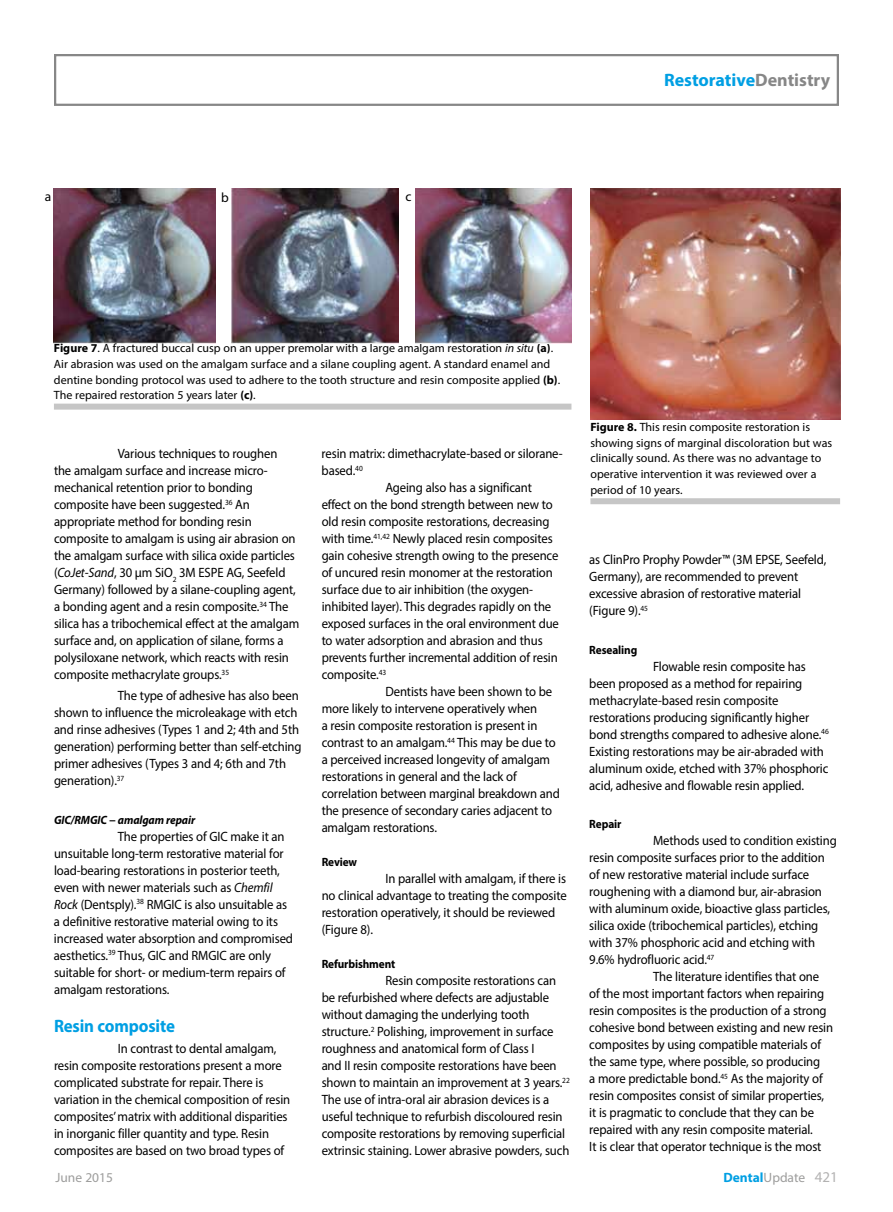
<style>
.page{position:relative;width:893px;height:1212px;background:#fff}
.page>*{position:absolute;margin:0;border:0;box-sizing:border-box;transform-origin:0 0}
.t1{font:700 18px "Myriad Pro";letter-spacing:-.005em;color:#009fe3}
.t2{font:700 18px "Myriad Pro";letter-spacing:-.005em;color:#009fe3;scale:.94 1}
.t3{font:13.5px/17px "Myriad Pro";letter-spacing:-.01em;color:#000;scale:.94 1}
.t4{font:700 13.5px "Myriad Pro";color:#009fe3}
.t5{font:13.5px "Myriad Pro";color:#9d9d9c}
.t6{font:13.5px "Myriad Pro";letter-spacing:-.01em;color:#000}
.t7{font:12px/15.8px "Myriad Pro";color:#000}
.t8{font:700 12px "Myriad Pro";letter-spacing:-.01em;color:#000;scale:.94 1}
.t9{font:italic 700 12px "Myriad Pro";letter-spacing:-.01em;color:#000;scale:.94 1}
.s1{color:#878787}
.s2{font-weight:700}
.s3{font-style:italic}
.s4{font-weight:400;color:#9d9d9c}
.s5{font-weight:400;font-size:15px;color:#b3b2b2}
</style>
<div class="page">
<div style="left:54px;top:54px;width:785px;height:52px;border:2px solid #878787"></div>
<img style="left:54px;top:189px;width:162px;height:154px">
<div style="left:54px;top:404px;width:517px;height:6px;background:#c6c6c6"></div>
<img style="left:590px;top:189px;width:250px;height:231px">
<div style="left:590px;top:498px;width:250px;height:6px;background:#c6c6c6"></div>
<img style="left:415px;top:189px;width:157px;height:154px">
<img style="left:232px;top:189px;width:167px;height:154px">
<p class="t6" style="left:45px;top:188px;width:8px">a</p>
<p class="t6" style="left:221px;top:189px;width:9px">b</p>
<p class="t6" style="left:405px;top:188px;width:8px">c</p>
<h1 class="t1" style="left:664px;top:68px;width:168px">Restorative<span class="s1">Dentistry</span></h1>
<p class="t7" style="left:54px;top:340px;width:508px"><span class="s2">Figure 7</span>. A fractured buccal cusp on an upper premolar with a large amalgam restoration <span class="s3">in situ</span> <span class="s2">(a)</span>.<br>Air abrasion was used on the amalgam surface and a silane coupling agent. A standard enamel and dentine bonding protocol was used to adhere to the tooth structure and resin composite applied <span class="s2">(b)</span>.<br>The repaired restoration 5 years later <span class="s2">(c)</span>.</p>
<p class="t3" style="left:54px;top:445px;width:262px;text-indent:64px">Various techniques to roughen<br>the amalgam surface and increase micro&shy;mechanical retention prior to bonding composite have been suggested.<sup>36</sup> An appropriate method for bonding resin composite to amalgam is using air abrasion on the amalgam surface with silica oxide particles (<span class="s3">CoJet-Sand</span>, 30 µm SiO<sub>2</sub> 3M ESPE AG, Seefeld Germany) followed by a silane-coupling agent, a bonding agent and a resin composite.<sup>34</sup> The silica has a tribochemical effect at the amalgam surface and, on application of silane, forms a polysiloxane network, which reacts with resin composite methacrylate groups.<sup>35</sup></p>
<p class="t3" style="left:54px;top:687px;width:265px;text-indent:64px">The type of adhesive has also been shown to influence the microleakage with etch and rinse adhesives (Types 1 and 2; 4th and 5th generation) performing better than self-etching primer adhesives (Types 3 and 4; 6th and 7th generation).<sup>37</sup></p>
<p class="t9" style="left:54px;top:812px;width:152px">GIC/RMGIC − amalgam repair</p>
<p class="t3" style="left:54px;top:827px;width:256px;text-indent:64px">The properties of GIC make it an unsuitable long-term restorative material for load-bearing restorations in posterior teeth, even with newer materials such as <span class="s3">Chemfil Rock</span> (Dentsply).<sup>38</sup> RMGIC is also unsuitable as a definitive restorative material owing to its increased water absorption and compromised aesthetics.<sup>39</sup> Thus, GIC and RMGIC are only suitable for short- or medium-term repairs of amalgam restorations.</p>
<h1 class="t2" style="left:54px;top:1014px;width:130px">Resin composite</h1>
<p class="t3" style="left:54px;top:1040px;width:253px;text-indent:64px">In contrast to dental amalgam, resin composite restorations present a more complicated substrate for repair. There is variation in the chemical composition of resin composites’ matrix with additional disparities in inorganic filler quantity and type. Resin composites are based on two broad types of</p>
<p class="t3" style="left:322px;top:445px;width:258px">resin matrix: dimethacrylate-based or silorane-</p>
<p class="t3" style="left:322px;top:462px;width:45px">based.<sup>40</sup></p>
<p class="t3" style="left:385px;top:479px;width:157px">Ageing also has a significant</p>
<p class="t3" style="left:322px;top:496px;width:247px">effect on the bond strength between new to</p>
<p class="t3" style="left:322px;top:513px;width:244px">old resin composite restorations, decreasing</p>
<p class="t3" style="left:322px;top:530px;width:247px">with time.<sup>41,42</sup> Newly placed resin composites</p>
<p class="t3" style="left:322px;top:547px;width:253px">gain cohesive strength owing to the presence</p>
<p class="t3" style="left:322px;top:564px;width:247px">of uncured resin monomer at the restoration</p>
<p class="t3" style="left:322px;top:581px;width:226px">surface due to air inhibition (the oxygen-</p>
<p class="t3" style="left:322px;top:598px;width:246px">inhibited layer). This degrades rapidly on the</p>
<p class="t3" style="left:322px;top:615px;width:254px">exposed surfaces in the oral environment due</p>
<p class="t3" style="left:322px;top:632px;width:237px">to water adsorption and abrasion and thus</p>
<p class="t3" style="left:322px;top:649px;width:253px">prevents further incremental addition of resin</p>
<p class="t3" style="left:322px;top:666px;width:70px">composite.<sup>43</sup></p>
<p class="t3" style="left:385px;top:683px;width:179px">Dentists have been shown to be</p>
<p class="t3" style="left:322px;top:700px;width:231px">more likely to intervene operatively when</p>
<p class="t3" style="left:322px;top:717px;width:231px">a resin composite restoration is present in</p>
<p class="t3" style="left:322px;top:734px;width:251px">contrast to an amalgam.<sup>44</sup> This may be due to</p>
<p class="t3" style="left:322px;top:751px;width:245px">a perceived increased longevity of amalgam</p>
<p class="t3" style="left:322px;top:768px;width:209px">restorations in general and the lack of</p>
<p class="t3" style="left:322px;top:785px;width:255px">correlation between marginal breakdown and</p>
<p class="t3" style="left:322px;top:802px;width:247px">the presence of secondary caries adjacent to</p>
<p class="t3" style="left:322px;top:819px;width:124px">amalgam restorations.</p>
<p class="t8" style="left:322px;top:854px;width:39px">Review</p>
<p class="t3" style="left:322px;top:870px;width:262px;text-indent:64px">In parallel with amalgam, if there is no clinical advantage to treating the composite restoration operatively, it should be reviewed (Figure 8).</p>
<p class="t8" style="left:322px;top:956px;width:80px">Refurbishment</p>
<p class="t3" style="left:322px;top:972px;width:265px;text-indent:64px">Resin composite restorations can be refurbished where defects are adjustable without damaging the underlying tooth structure.<sup>2</sup> Polishing, improvement in surface roughness and anatomical form of Class I<br>and II resin composite restorations have been shown to maintain an improvement at 3 years.<sup>22<br></sup>The use of intra-oral air abrasion devices is a useful technique to refurbish discoloured resin composite restorations by removing superficial extrinsic staining. Lower abrasive powders, such</p>
<p class="t7" style="left:590px;top:419px;width:243px"><span class="s2">Figure 8.</span> This resin composite restoration is showing signs of marginal discoloration but was clinically sound. As there was no advantage to operative intervention it was reviewed over a period of 10 years.</p>
<p class="t3" style="left:589px;top:551px;width:254px">as ClinPro Prophy Powder™ (3M EPSE, Seefeld, Germany), are recommended to prevent excessive abrasion of restorative material (Figure 9).<sup>45</sup></p>
<p class="t8" style="left:589px;top:642px;width:53px">Resealing</p>
<p class="t3" style="left:589px;top:657px;width:256px;text-indent:64px">Flowable resin composite has been proposed as a method for repairing methacrylate-based resin composite restorations producing significantly higher bond strengths compared to adhesive alone.<sup>46<br></sup>Existing restorations may be air-abraded with aluminum oxide, etched with 37% phosphoric acid, adhesive and flowable resin applied.</p>
<p class="t8" style="left:589px;top:816px;width:36px">Repair</p>
<p class="t3" style="left:653px;top:832px;width:197px">Methods used to condition existing</p>
<p class="t3" style="left:589px;top:849px;width:252px">resin composite surfaces prior to the addition</p>
<p class="t3" style="left:589px;top:866px;width:236px">of new restorative material include surface</p>
<p class="t3" style="left:589px;top:883px;width:249px">roughening with a diamond bur, air-abrasion</p>
<p class="t3" style="left:589px;top:900px;width:258px">with aluminum oxide, bioactive glass particles,</p>
<p class="t3" style="left:589px;top:917px;width:245px">silica oxide (tribochemical particles), etching</p>
<p class="t3" style="left:589px;top:934px;width:242px">with 37% phosphoric acid and etching with</p>
<p class="t3" style="left:589px;top:951px;width:135px">9.6% hydrofluoric acid.<sup>47</sup></p>
<p class="t3" style="left:653px;top:968px;width:178px">The literature identifies that one</p>
<p class="t3" style="left:589px;top:985px;width:251px">of the most important factors when repairing</p>
<p class="t3" style="left:589px;top:1002px;width:254px">resin composites is the production of a strong</p>
<p class="t3" style="left:589px;top:1019px;width:261px">cohesive bond between existing and new resin</p>
<p class="t3" style="left:589px;top:1036px;width:248px">composites by using compatible materials of</p>
<p class="t3" style="left:589px;top:1053px;width:247px">the same type, where possible, so producing</p>
<p class="t3" style="left:589px;top:1070px;width:250px">a more predictable bond.<sup>45</sup> As the majority of</p>
<p class="t3" style="left:589px;top:1087px;width:251px">resin composites consist of similar properties,</p>
<p class="t3" style="left:589px;top:1104px;width:241px">it is pragmatic to conclude that they can be</p>
<p class="t3" style="left:589px;top:1121px;width:239px">repaired with any resin composite material.</p>
<p class="t3" style="left:589px;top:1138px;width:248px">It is clear that operator technique is the most</p>
<p class="t5" style="left:56px;top:1168px;width:59px">June 2015</p>
<p class="t4" style="left:723px;top:1168px;width:116px">Dental<span class="s4">Update</span> <span class="s5">421</span></p>
</div>
